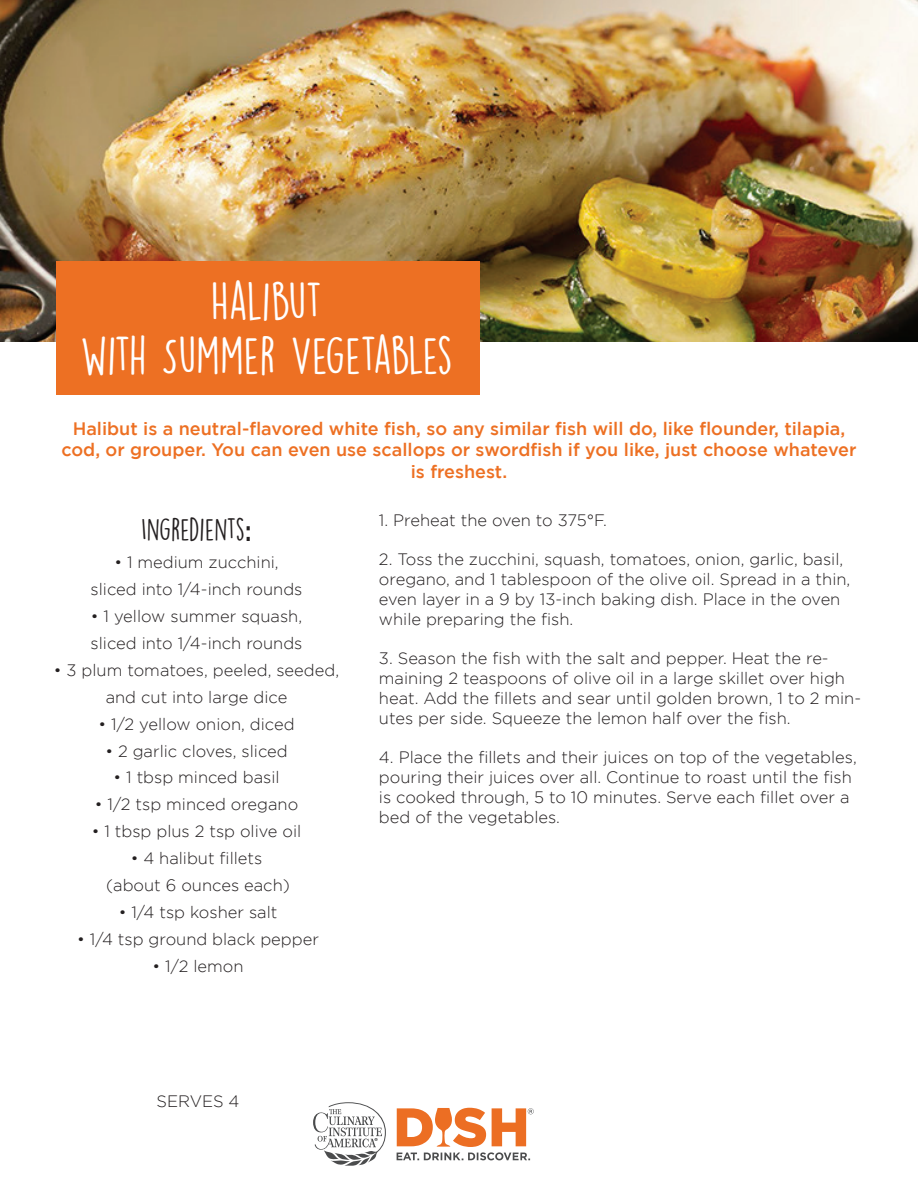
<style>
.page{position:relative;width:918px;height:1188px;background:#fff}
.page>*{position:absolute;margin:0;border:0;box-sizing:border-box;transform-origin:0 0}
.t1{font:48px/54px "DK Lemon Yellow Sun";letter-spacing:-.03em;color:#fff;text-align:center}
.t2{font:28.5px "DK Lemon Yellow Sun";color:#231f20}
.t3{font:500 18px/21.6px "Gotham";color:#ed7023;text-align:center}
.t4{font:300 16.5px/19.8px "Gotham";color:#231f20}
.s1{font-family:"Raleway";font-weight:700}
</style>
<div class="page">
<img style="left:0;top:0;width:918px;height:341px">
<div style="left:56px;top:261px;width:424px;height:134px;background:#ed7023"></div>
<svg style="left:313px;top:1102px;width:73px;height:64px"></svg>
<svg style="left:397px;top:1108px;width:137px;height:52px"></svg>
<h1 class="t1" style="left:80px;top:275px;width:374px">HALIBUT<br>WITH SUMMER VEGETABLES</h1>
<p class="t3" style="left:61px;top:417px;width:797px">Halibut is a neutral-flavored white fish, so any similar fish will do, like flounder, tilapia, cod, or grouper. You can even use scallops or swordfish if you like, just choose whatever is freshest.</p>
<h2 class="t2" style="left:141px;top:512px;width:112px">INGREDIENTS<span class="s1">:</span></h2>
<p class="t4" style="left:91px;top:548px;width:213px;line-height:27px;text-align:center">• 1 medium zucchini, sliced into 1/4-inch rounds</p>
<p class="t4" style="left:91px;top:602px;width:213px;line-height:27px">• 1 yellow summer squash, sliced into 1/4-inch rounds</p>
<p class="t4" style="left:54px;top:656px;width:287px;line-height:27px;text-align:center">• 3 plum tomatoes, peeled, seeded, and cut into large dice</p>
<p class="t4" style="left:98px;top:714px;width:198px">• 1/2 yellow onion, diced</p>
<p class="t4" style="left:105px;top:741px;width:184px">• 2 garlic cloves, sliced</p>
<p class="t4" style="left:114px;top:768px;width:168px">• 1 tbsp minced basil</p>
<p class="t4" style="left:95px;top:795px;width:205px">• 1/2 tsp minced oregano</p>
<p class="t4" style="left:92px;top:822px;width:211px">• 1 tbsp plus 2 tsp olive oil</p>
<p class="t4" style="left:106px;top:845px;width:185px;line-height:27px;text-align:center">• 4 halibut fillets (about 6 ounces each)</p>
<p class="t4" style="left:119px;top:903px;width:160px">• 1/4 tsp kosher salt</p>
<p class="t4" style="left:77px;top:930px;width:243px">• 1/4 tsp ground black pepper</p>
<p class="t4" style="left:153px;top:957px;width:92px">• 1/2 lemon</p>
<p class="t4" style="left:379px;top:510px;width:230px">1. Preheat the oven to 375°F.</p>
<p class="t4" style="left:379px;top:549px;width:473px">2. Toss the zucchini, squash, tomatoes, onion, garlic, basil, oregano, and 1 tablespoon of the olive oil. Spread in a thin, even layer in a 9 by 13-inch baking dish. Place in the oven while preparing the fish.</p>
<p class="t4" style="left:379px;top:648px;width:484px">3. Season the fish with the salt and pepper. Heat the re&shy;maining 2 teaspoons of olive oil in a large skillet over high heat. Add the fillets and sear until golden brown, 1 to 2 min&shy;utes per side. Squeeze the lemon half over the fish.</p>
<p class="t4" style="left:379px;top:747px;width:479px">4. Place the fillets and their juices on top of the vegetables, pouring their juices over all. Continue to roast until the fish is cooked through, 5 to 10 minutes. Serve each fillet over a bed of the vegetables.</p>
<p class="t4" style="left:156px;top:1092px;width:85px">SERVES 4</p>
</div>
